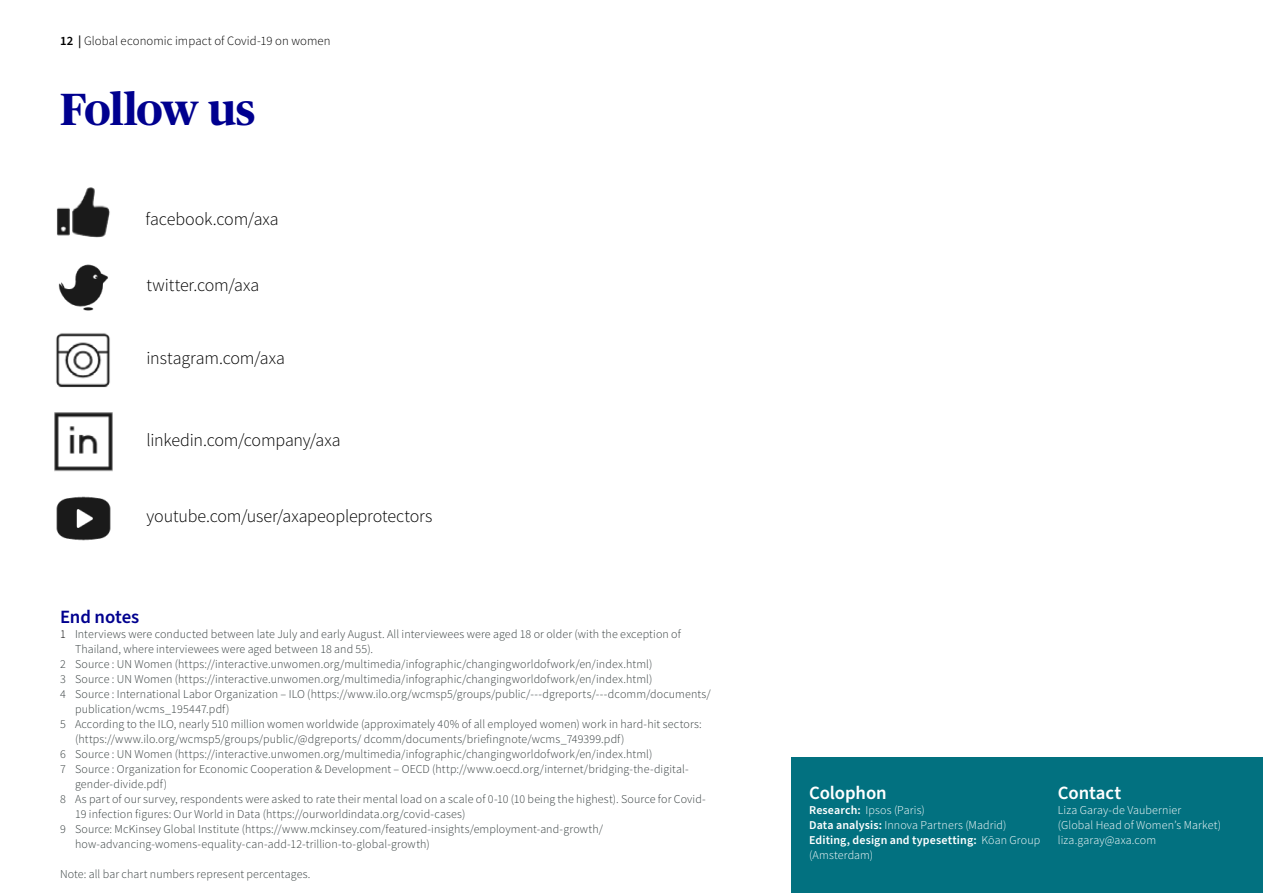
<style>
.page{position:relative;width:1263px;height:893px;background:#fff}
.page>*{position:absolute;margin:0;border:0;box-sizing:border-box;transform-origin:0 0}
.t1{font:700 45px "Publico Headline";letter-spacing:-.025em;color:#00008f}
.t2{font:600 18.75px "Source Sans Pro";letter-spacing:-.005em;color:#fff}
.t3{font:600 18.75px "Source Sans Pro";letter-spacing:-.005em;color:#00008f}
.t4{font:300 18px "Source Sans Pro";letter-spacing:-.01em;color:#000}
.t5{font:300 12.75px "Source Sans Pro";letter-spacing:.005em;color:#000}
.t6{font:300 12px "Source Sans Pro";letter-spacing:.01em;color:#343c3d}
.t7{font:300 12px/15px "Source Sans Pro";letter-spacing:.01em;color:#fff}
.s1{font-weight:600}
.s2{color:#000}
</style>
<div class="page">
<div style="left:791px;top:758px;width:472px;height:135px;background:#027180"></div>
<img style="left:57px;top:187px;width:53px;height:51px">
<img style="left:58px;top:264px;width:50px;height:47px">
<img style="left:56px;top:333px;width:54px;height:55px">
<img style="left:54px;top:412px;width:59px;height:60px">
<img style="left:56px;top:496px;width:55px;height:45px">
<p class="t5" style="left:60px;top:33px;width:272px"><span class="s1">12 |</span> Global economic impact of Covid-19 on women</p>
<h1 class="t1" style="left:60px;top:77px;width:197px">Follow us</h1>
<h3 class="t4" style="left:145px;top:208px;width:135px">facebook.com/axa</h3>
<h3 class="t4" style="left:147px;top:274px;width:114px">twitter.com/axa</h3>
<h3 class="t4" style="left:147px;top:347px;width:140px">instagram.com/axa</h3>
<h3 class="t4" style="left:147px;top:429px;width:196px">linkedin.com/company/axa</h3>
<h3 class="t4" style="left:147px;top:504px;width:287px">youtube.com/user/axapeopleprotectors</h3>
<h2 class="t3" style="left:60px;top:604px;width:81px">End notes</h2>
<p class="t6" style="left:60px;top:626px;width:622px"><span class="s2">1</span> Interviews were conducted between late July and early August. All interviewees were aged 18 or older (with the exception of</p>
<p class="t6" style="left:75px;top:641px;width:300px">Thailand, where interviewees were aged between 18 and 55).</p>
<p class="t6" style="left:60px;top:656px;width:594px">2 Source : UN Women (https://interactive.unwomen.org/multimedia/infographic/changingworldofwork/en/index.html)</p>
<p class="t6" style="left:60px;top:671px;width:594px">3 Source : UN Women (https://interactive.unwomen.org/multimedia/infographic/changingworldofwork/en/index.html)</p>
<p class="t6" style="left:60px;top:686px;width:652px">4 Source : International Labor Organization – ILO (https://www.ilo.org/wcmsp5/groups/public/---dgreports/---dcomm/documents/</p>
<p class="t6" style="left:75px;top:701px;width:156px">publication/wcms_195447.pdf)</p>
<p class="t6" style="left:60px;top:716px;width:643px">5 According to the ILO, nearly 510 million women worldwide (approximately 40% of all employed women) work in hard-hit sectors:</p>
<p class="t6" style="left:75px;top:731px;width:551px">(https://www.ilo.org/wcmsp5/groups/public/@dgreports/ dcomm/documents/briefingnote/wcms_749399.pdf)</p>
<p class="t6" style="left:60px;top:746px;width:594px">6 Source : UN Women (https://interactive.unwomen.org/multimedia/infographic/changingworldofwork/en/index.html)</p>
<p class="t6" style="left:60px;top:761px;width:630px">7 Source : Organization for Economic Cooperation &amp; Development – OECD (http://www.oecd.org/internet/bridging-the-digital-</p>
<p class="t6" style="left:75px;top:776px;width:94px">gender-divide.pdf)</p>
<p class="t6" style="left:60px;top:791px;width:647px">8 As part of our survey, respondents were asked to rate their mental load on a scale of 0-10 (10 being the highest). Source for Covid-</p>
<p class="t6" style="left:75px;top:806px;width:392px">19 infection figures: Our World in Data (https://ourworldindata.org/covid-cases)</p>
<p class="t6" style="left:60px;top:821px;width:545px">9 Source: McKinsey Global Institute (https://www.mckinsey.com/featured-insights/employment-and-growth/</p>
<p class="t6" style="left:75px;top:836px;width:356px">how-advancing-womens-equality-can-add-12-trillion-to-global-growth)</p>
<p class="t6" style="left:60px;top:866px;width:252px">Note: all bar chart numbers represent percentages.</p>
<h2 class="t2" style="left:809px;top:780px;width:79px">Colophon</h2>
<p class="t7" style="left:809px;top:803px;width:233px"><span class="s1">Research:</span> Ipsos (Paris)<br><span class="s1">Data analysis:</span> Innova Partners (Madrid)<br><span class="s1">Editing, design and typesetting:</span> Kōan Group (Amsterdam)</p>
<h2 class="t2" style="left:1058px;top:780px;width:65px">Contact</h2>
<p class="t7" style="left:1058px;top:803px;width:165px">Liza Garay-de Vaubernier<br>(Global Head of Women’s Market) liza.garay@axa.com</p>
</div>
